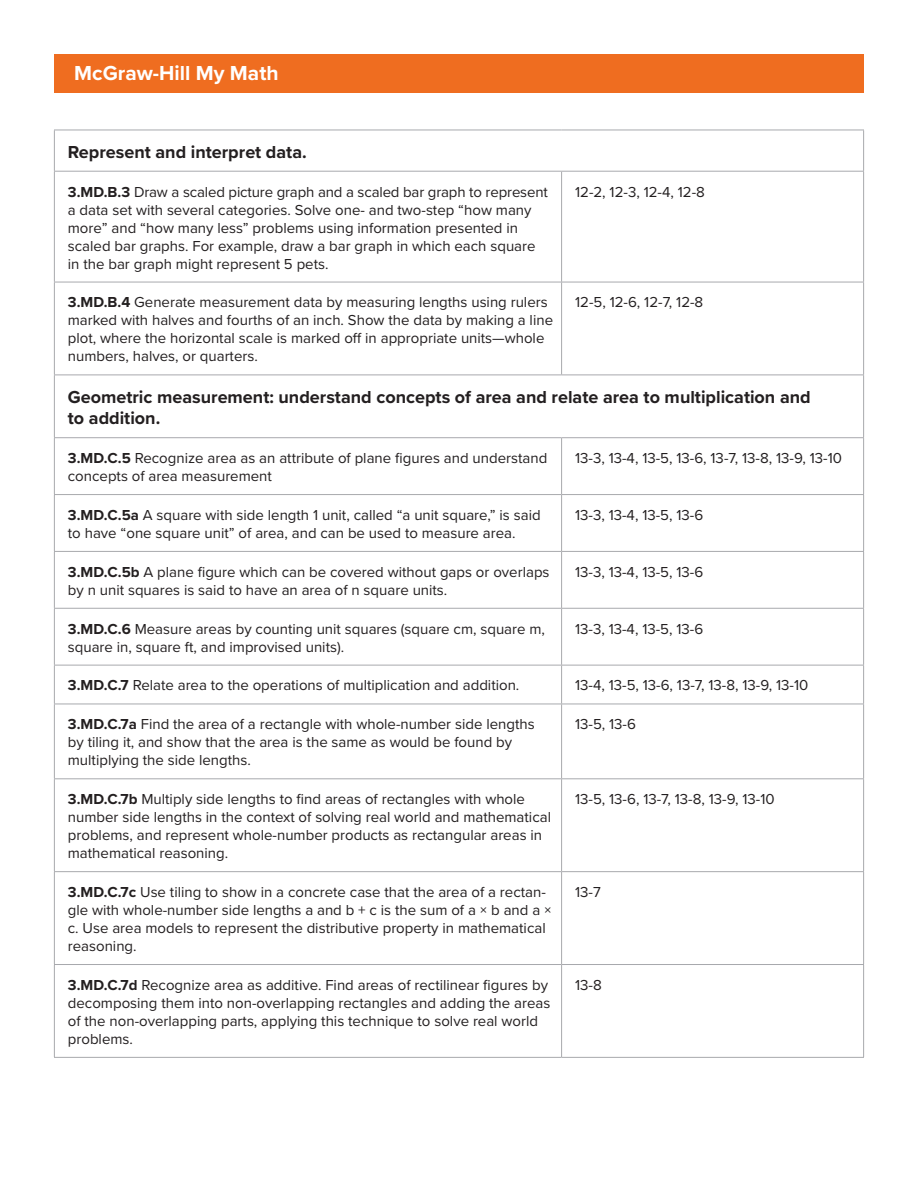
<style>
.page{position:relative;width:918px;height:1188px;background:#fff}
.page>*{position:absolute;margin:0;border:0;box-sizing:border-box;transform-origin:0 0}
.t1{font:700 21px "Proxima Nova";color:#fff}
.t2{font:700 18px/21.6px "Proxima Nova";color:#231f20}
.t3{font:15px/18px "Proxima Nova";color:#231f20}
.s1{font-weight:700}
</style>
<div class="page">
<div style="left:54px;top:54px;width:810px;height:39px;background:#ef6d20"></div>
<hr style="left:54px;top:130px;width:508px;height:1px;background:#a8a9ad">
<hr style="left:54px;top:130px;width:1px;height:41px;background:#a8a9ad">
<hr style="left:562px;top:130px;width:302px;height:1px;background:#a8a9ad">
<hr style="left:863px;top:130px;width:1px;height:41px;background:#a8a9ad">
<hr style="left:54px;top:171px;width:508px;height:1px;background:#a8a9ad">
<hr style="left:54px;top:172px;width:1px;height:110px;background:#a8a9ad">
<hr style="left:562px;top:171px;width:302px;height:1px;background:#a8a9ad">
<hr style="left:561px;top:172px;width:1px;height:110px;background:#a8a9ad">
<hr style="left:863px;top:172px;width:1px;height:110px;background:#a8a9ad">
<hr style="left:54px;top:282px;width:508px;height:1px;background:#a8a9ad">
<hr style="left:54px;top:282px;width:1px;height:93px;background:#a8a9ad">
<hr style="left:562px;top:282px;width:302px;height:1px;background:#a8a9ad">
<hr style="left:561px;top:282px;width:1px;height:93px;background:#a8a9ad">
<hr style="left:863px;top:282px;width:1px;height:93px;background:#a8a9ad">
<hr style="left:54px;top:375px;width:508px;height:1px;background:#a8a9ad">
<hr style="left:54px;top:375px;width:1px;height:62px;background:#a8a9ad">
<hr style="left:562px;top:375px;width:302px;height:1px;background:#a8a9ad">
<hr style="left:863px;top:375px;width:1px;height:62px;background:#a8a9ad">
<hr style="left:54px;top:437px;width:508px;height:1px;background:#a8a9ad">
<hr style="left:54px;top:438px;width:1px;height:56px;background:#a8a9ad">
<hr style="left:562px;top:437px;width:302px;height:1px;background:#a8a9ad">
<hr style="left:561px;top:438px;width:1px;height:56px;background:#a8a9ad">
<hr style="left:863px;top:438px;width:1px;height:56px;background:#a8a9ad">
<hr style="left:54px;top:494px;width:508px;height:1px;background:#a8a9ad">
<hr style="left:54px;top:495px;width:1px;height:56px;background:#a8a9ad">
<hr style="left:562px;top:494px;width:302px;height:1px;background:#a8a9ad">
<hr style="left:561px;top:495px;width:1px;height:56px;background:#a8a9ad">
<hr style="left:863px;top:495px;width:1px;height:56px;background:#a8a9ad">
<hr style="left:54px;top:551px;width:508px;height:1px;background:#a8a9ad">
<hr style="left:54px;top:552px;width:1px;height:56px;background:#a8a9ad">
<hr style="left:562px;top:551px;width:302px;height:1px;background:#a8a9ad">
<hr style="left:561px;top:552px;width:1px;height:56px;background:#a8a9ad">
<hr style="left:863px;top:552px;width:1px;height:56px;background:#a8a9ad">
<hr style="left:54px;top:608px;width:508px;height:1px;background:#a8a9ad">
<hr style="left:54px;top:609px;width:1px;height:56px;background:#a8a9ad">
<hr style="left:562px;top:608px;width:302px;height:1px;background:#a8a9ad">
<hr style="left:561px;top:609px;width:1px;height:56px;background:#a8a9ad">
<hr style="left:863px;top:609px;width:1px;height:56px;background:#a8a9ad">
<hr style="left:54px;top:665px;width:508px;height:1px;background:#a8a9ad">
<hr style="left:54px;top:665px;width:1px;height:39px;background:#a8a9ad">
<hr style="left:562px;top:665px;width:302px;height:1px;background:#a8a9ad">
<hr style="left:561px;top:665px;width:1px;height:39px;background:#a8a9ad">
<hr style="left:863px;top:665px;width:1px;height:39px;background:#a8a9ad">
<hr style="left:54px;top:704px;width:508px;height:1px;background:#a8a9ad">
<hr style="left:54px;top:704px;width:1px;height:74px;background:#a8a9ad">
<hr style="left:562px;top:704px;width:302px;height:1px;background:#a8a9ad">
<hr style="left:561px;top:704px;width:1px;height:74px;background:#a8a9ad">
<hr style="left:863px;top:704px;width:1px;height:74px;background:#a8a9ad">
<hr style="left:54px;top:778px;width:508px;height:1px;background:#a8a9ad">
<hr style="left:54px;top:779px;width:1px;height:92px;background:#a8a9ad">
<hr style="left:562px;top:778px;width:302px;height:1px;background:#a8a9ad">
<hr style="left:561px;top:779px;width:1px;height:92px;background:#a8a9ad">
<hr style="left:863px;top:779px;width:1px;height:92px;background:#a8a9ad">
<hr style="left:54px;top:871px;width:508px;height:1px;background:#a8a9ad">
<hr style="left:54px;top:872px;width:1px;height:92px;background:#a8a9ad">
<hr style="left:562px;top:871px;width:302px;height:1px;background:#a8a9ad">
<hr style="left:561px;top:872px;width:1px;height:92px;background:#a8a9ad">
<hr style="left:863px;top:872px;width:1px;height:92px;background:#a8a9ad">
<hr style="left:54px;top:964px;width:508px;height:1px;background:#a8a9ad">
<hr style="left:54px;top:965px;width:1px;height:92px;background:#a8a9ad">
<hr style="left:562px;top:964px;width:302px;height:1px;background:#a8a9ad">
<hr style="left:561px;top:965px;width:1px;height:92px;background:#a8a9ad">
<hr style="left:863px;top:965px;width:1px;height:92px;background:#a8a9ad">
<hr style="left:54px;top:1057px;width:508px;height:1px;background:#a8a9ad">
<hr style="left:562px;top:1057px;width:302px;height:1px;background:#a8a9ad">
<h1 class="t1" style="left:74px;top:58px;width:206px">McGraw-Hill My Math</h1>
<p class="t2" style="left:68px;top:140px;width:240px">Represent and interpret data.</p>
<p class="t3" style="left:68px;top:182px;width:482px"><span class="s1">3.MD.B.3</span> Draw a scaled picture graph and a scaled bar graph to represent a data set with several categories. Solve one- and two-step “how many more” and “how many less” problems using information presented in scaled bar graphs. For example, draw a bar graph in which each square in the bar graph might represent 5 pets.</p>
<p class="t3" style="left:575px;top:182px;width:131px">12-2, 12-3, 12-4, 12-8</p>
<p class="t3" style="left:68px;top:293px;width:487px"><span class="s1">3.MD.B.4</span> Generate measurement data by measuring lengths using rulers marked with halves and fourths of an inch. Show the data by making a line plot, where the horizontal scale is marked off in appropriate units—whole numbers, halves, or quarters.</p>
<p class="t3" style="left:575px;top:293px;width:130px">12-5, 12-6, 12-7, 12-8</p>
<p class="t2" style="left:68px;top:385px;width:744px">Geometric measurement: understand concepts of area and relate area to multiplication and to addition.</p>
<p class="t3" style="left:68px;top:448px;width:481px"><span class="s1">3.MD.C.5</span> Recognize area as an attribute of plane figures and understand concepts of area measurement</p>
<p class="t3" style="left:575px;top:448px;width:268px">13-3, 13-4, 13-5, 13-6, 13-7, 13-8, 13-9, 13-10</p>
<p class="t3" style="left:68px;top:505px;width:474px"><span class="s1">3.MD.C.5a</span> A square with side length 1 unit, called “a unit square,” is said to have “one square unit” of area, and can be used to measure area.</p>
<p class="t3" style="left:575px;top:505px;width:130px">13-3, 13-4, 13-5, 13-6</p>
<p class="t3" style="left:68px;top:562px;width:483px"><span class="s1">3.MD.C.5b</span> A plane figure which can be covered without gaps or overlaps by n unit squares is said to have an area of n square units.</p>
<p class="t3" style="left:575px;top:562px;width:130px">13-3, 13-4, 13-5, 13-6</p>
<p class="t3" style="left:68px;top:619px;width:479px"><span class="s1">3.MD.C.6</span> Measure areas by counting unit squares (square cm, square m, square in, square ft, and improvised units).</p>
<p class="t3" style="left:575px;top:619px;width:130px">13-3, 13-4, 13-5, 13-6</p>
<p class="t3" style="left:68px;top:676px;width:453px"><span class="s1">3.MD.C.7</span> Relate area to the operations of multiplication and addition.</p>
<p class="t3" style="left:575px;top:676px;width:235px">13-4, 13-5, 13-6, 13-7, 13-8, 13-9, 13-10</p>
<p class="t3" style="left:68px;top:715px;width:468px"><span class="s1">3.MD.C.7a</span> Find the area of a rectangle with whole-number side lengths by tiling it, and show that the area is the same as would be found by multiplying the side lengths.</p>
<p class="t3" style="left:575px;top:715px;width:62px">13-5, 13-6</p>
<p class="t3" style="left:68px;top:790px;width:485px"><span class="s1">3.MD.C.7b</span> Multiply side lengths to find areas of rectangles with whole number side lengths in the context of solving real world and mathematical problems, and represent whole-number products as rectangular areas in mathematical reasoning.</p>
<p class="t3" style="left:575px;top:790px;width:201px">13-5, 13-6, 13-7, 13-8, 13-9, 13-10</p>
<p class="t3" style="left:68px;top:882px;width:485px"><span class="s1">3.MD.C.7c</span> Use tiling to show in a concrete case that the area of a rectan&shy;gle with whole-number side lengths a and b + c is the sum of a × b and a × c. Use area models to represent the distributive property in mathematical reasoning.</p>
<p class="t3" style="left:575px;top:882px;width:27px">13-7</p>
<p class="t3" style="left:68px;top:975px;width:484px"><span class="s1">3.MD.C.7d</span> Recognize area as additive. Find areas of rectilinear figures by decomposing them into non-overlapping rectangles and adding the areas of the non-overlapping parts, applying this technique to solve real world problems.</p>
<p class="t3" style="left:575px;top:975px;width:28px">13-8</p>
</div>
